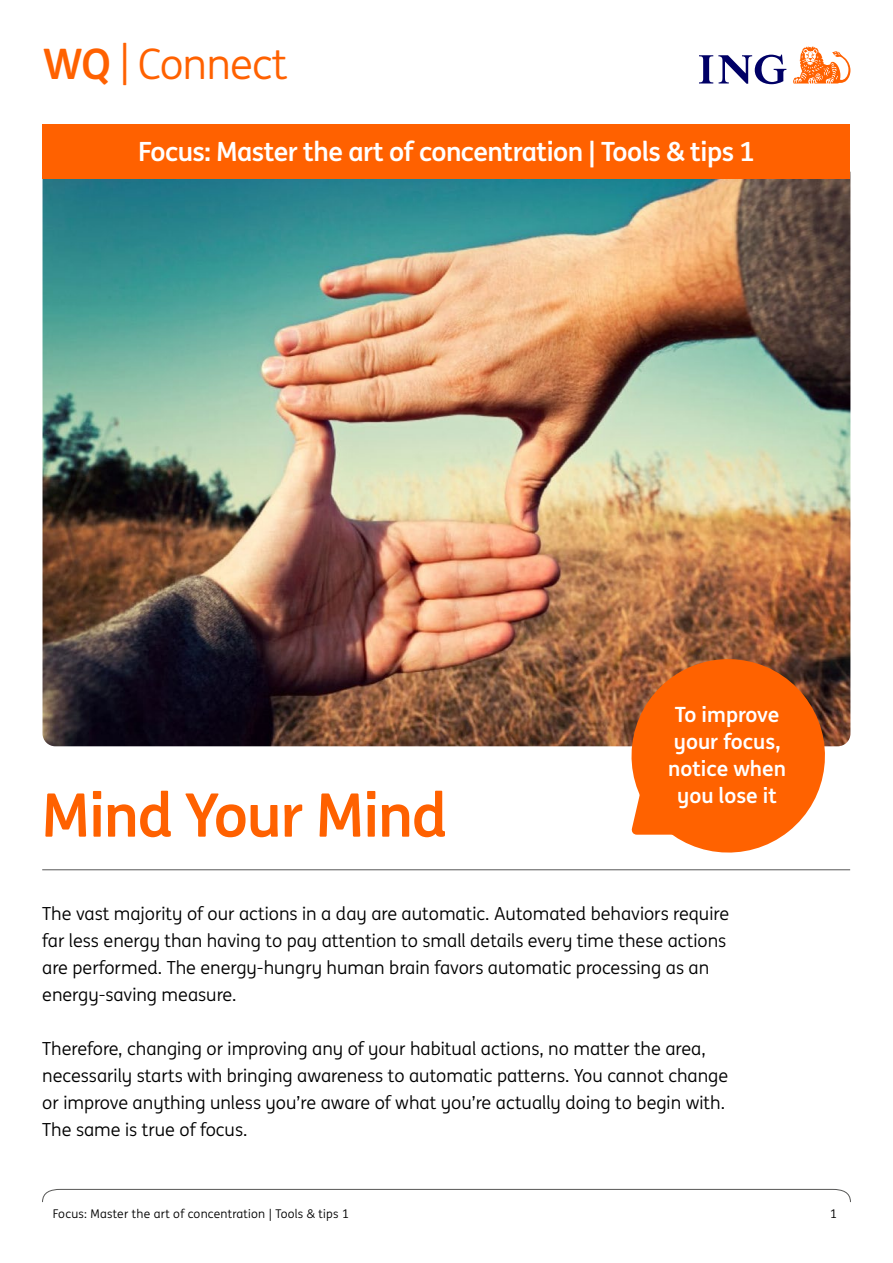
<style>
.page{position:relative;width:893px;height:1263px;background:#fff}
.page>*{position:absolute;margin:0;border:0;box-sizing:border-box;transform-origin:0 0}
.t1{font:700 60px "ING Me";letter-spacing:-.02em;color:#ff6100}
.t2{font:42px "ING Me";letter-spacing:-.02em;color:#ff6100}
.t3{font:700 26.4px "ING Me";letter-spacing:-.02em;color:#fff}
.t4{font:700 21px/27px "ING Me";color:#fff;text-align:center}
.t5{font:18px/27px "ING Me";color:#000}
.t6{font:12px "ING Me";letter-spacing:.02em;color:#000}
.s1{font-weight:700}
</style>
<div class="page">
<img style="left:43px;top:179px;width:807px;height:567px">
<svg style="left:699px;top:55px;width:87px;height:29px"></svg>
<svg style="left:793px;top:47px;width:57px;height:37px"></svg>
<div style="left:43px;top:124px;width:807px;height:55px;background:#ff6100"></div>
<svg style="left:42px;top:1189px;width:809px;height:14px"></svg>
<hr style="left:42px;top:869px;width:808px;height:1px;background:#575756">
<svg style="left:619px;top:647px;width:218px;height:206px;background:#e4722c"></svg>
<svg style="left:631px;top:788px;width:48px;height:47px;background:#ff721a"></svg>
<h2 class="t2" style="left:43px;top:34px;width:247px"><span class="s1">WQ</span> | Connect</h2>
<h3 class="t3" style="left:138px;top:130px;width:618px">Focus: Master the art of concentration | Tools &amp; tips 1</h3>
<h1 class="t1" style="left:41px;top:767px;width:407px">Mind Your Mind</h1>
<p class="t4" style="left:668px;top:700px;width:120px">To improve your focus, notice when you lose it</p>
<p class="t5" style="left:42px;top:899px;width:688px">The vast majority of our actions in a day are automatic. Automated behaviors require far less energy than having to pay attention to small details every time these actions are performed. The energy-hungry human brain favors automatic processing as an energy-saving measure.</p>
<p class="t5" style="left:42px;top:1034px;width:687px">Therefore, changing or improving any of your habitual actions, no matter the area, necessarily starts with bringing awareness to automatic patterns. You cannot change or improve anything unless you’re aware of what you’re actually doing to begin with.<br>The same is true of focus.</p>
<p class="t6" style="left:53px;top:1205px;width:297px">Focus: Master the art of concentration | Tools &amp; tips 1</p>
<p class="t6" style="left:830px;top:1205px;width:8px">1</p>
</div>
